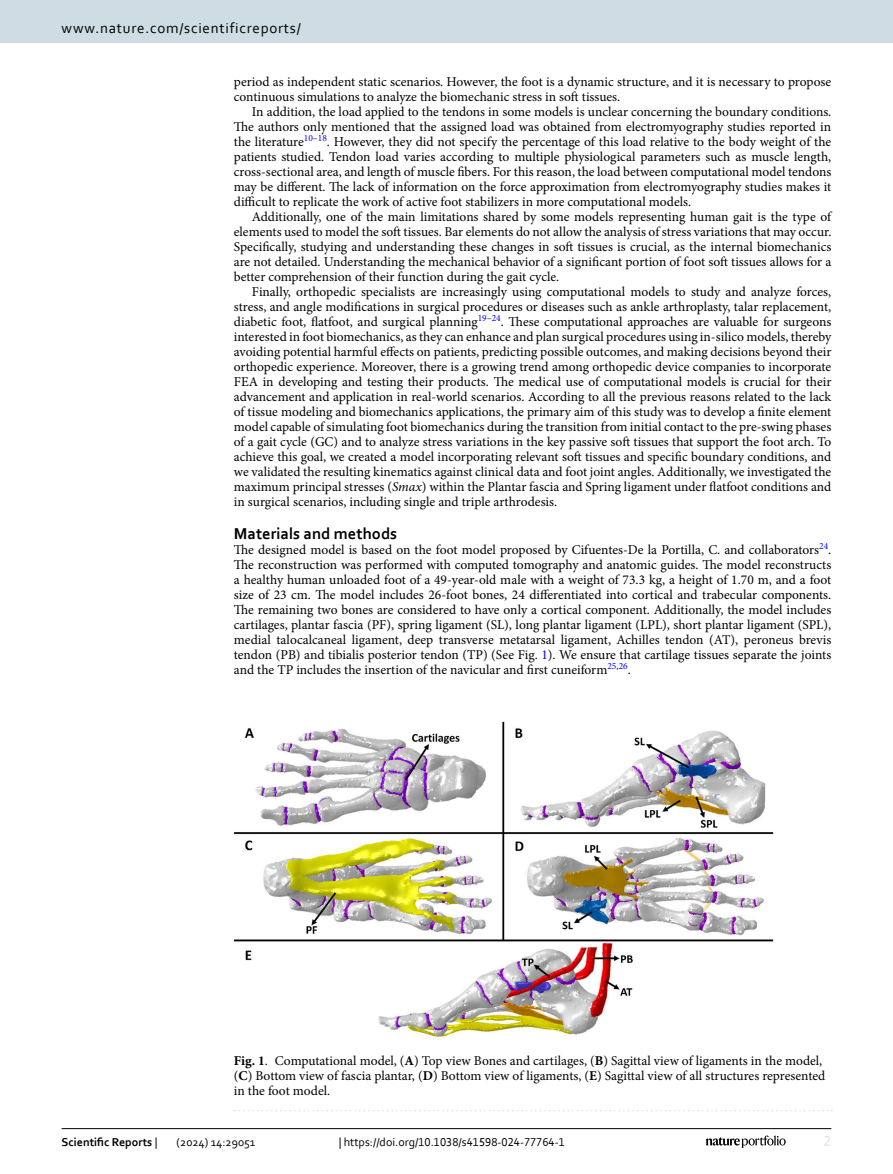
<style>
.page{position:relative;width:893px;height:1174px;background:#fff}
.page>*{position:absolute;margin:0;border:0;box-sizing:border-box;transform-origin:0 0}
.Head_1{font:700 16.5px "Corbel";color:#000}
.t1{font:15px "Corbel";letter-spacing:.05em;color:#000}
.t2{font:15px "Corbel";color:#d9e4eb}
.Body_Text_Indent{font:13.5px/15px "Minion Pro";color:#000;text-align:justify}
.Body_Text{font:13.5px/15px "Minion Pro";color:#000;text-align:justify}
.Figure_Caption{font:13.5px/15px "Minion Pro";color:#000}
.t3{font:12px "Corbel";color:#000}
.t4{font:700 12px "Corbel";color:#000}
.s1{font-style:italic}
.s2{color:#00f}
.s3{font-weight:700}
.s4{font-weight:400}
</style>
<div class="page">
<img style="left:234px;top:721px;width:539px;height:316px">
<svg style="left:235px;top:1110px;width:597px;height:1px"></svg>
<hr style="left:62px;top:1128px;width:769px;height:1px;background:#000">
<svg style="left:706px;top:1135px;width:80px;height:12px"></svg>
<div style="left:0;top:0;width:893px;height:43px;background:#cedde4"></div>
<p class="t1" style="left:62px;top:18px;width:241px">www.nature.com/scientificreports/</p>
<p class="Body_Text_Indent" style="left:234px;top:74px;width:599px">period as independent static scenarios. However, the foot is a dynamic structure, and it is necessary to propose continuous simulations to analyze the biomechanic stress in soft tissues.</p>
<p class="Body_Text_Indent" style="left:234px;top:104px;width:599px;text-indent:18px">In addition, the load applied to the tendons in some models is unclear concerning the boundary conditions.<br>The authors only mentioned that the assigned load was obtained from electromyography studies reported in the literature<sup>10</sup><sup>–</sup><sup>18</sup>. However, they did not specify the percentage of this load relative to the body weight of the patients studied. Tendon load varies according to multiple physiological parameters such as muscle length, cross-sectional area, and length of muscle fibers. For this reason, the load between computational model tendons may be different. The lack of information on the force approximation from electromyography studies makes it difficult to replicate the work of active foot stabilizers in more computational models.</p>
<p class="Body_Text_Indent" style="left:234px;top:209px;width:599px;text-indent:18px">Additionally, one of the main limitations shared by some models representing human gait is the type of elements used to model the soft tissues. Bar elements do not allow the analysis of stress variations that may occur.<br>Specifically, studying and understanding these changes in soft tissues is crucial, as the internal biomechanics are not detailed. Understanding the mechanical behavior of a significant portion of foot soft tissues allows for a better comprehension of their function during the gait cycle.</p>
<p class="Body_Text_Indent" style="left:234px;top:284px;width:599px;text-indent:18px">Finally, orthopedic specialists are increasingly using computational models to study and analyze forces, stress, and angle modifications in surgical procedures or diseases such as ankle arthroplasty, talar replacement, diabetic foot, flatfoot, and surgical planning<sup>19</sup><sup>–</sup><sup>24</sup>. These computational approaches are valuable for surgeons interested in foot biomechanics, as they can enhance and plan surgical procedures using in-silico models, thereby avoiding potential harmful effects on patients, predicting possible outcomes, and making decisions beyond their orthopedic experience. Moreover, there is a growing trend among orthopedic device companies to incorporate FEA in developing and testing their products. The medical use of computational models is crucial for their advancement and application in real-world scenarios. According to all the previous reasons related to the lack of tissue modeling and biomechanics applications, the primary aim of this study was to develop a finite element model capable of simulating foot biomechanics during the transition from initial contact to the pre-swing phases of a gait cycle (GC) and to analyze stress variations in the key passive soft tissues that support the foot arch. To achieve this goal, we created a model incorporating relevant soft tissues and specific boundary conditions, and we validated the resulting kinematics against clinical data and foot joint angles. Additionally, we investigated the maximum principal stresses (<span class="s1">Smax</span>) within the Plantar fascia and Spring ligament under flatfoot conditions and in surgical scenarios, including single and triple arthrodesis.</p>
<p class="Head_1" style="left:234px;top:523px;width:165px">Materials and methods</p>
<p class="Body_Text" style="left:234px;top:542px;width:599px">The designed model is based on the foot model proposed by Cifuentes-De la Portilla, C. and collaborators<sup>24</sup>.<br>The reconstruction was performed with computed tomography and anatomic guides. The model reconstructs a healthy human unloaded foot of a 49-year-old male with a weight of 73.3 kg, a height of 1.70 m, and a foot size of 23 cm. The model includes 26-foot bones, 24 differentiated into cortical and trabecular components.<br>The remaining two bones are considered to have only a cortical component. Additionally, the model includes cartilages, plantar fascia (PF), spring ligament (SL), long plantar ligament (LPL), short plantar ligament (SPL), medial talocalcaneal ligament, deep transverse metatarsal ligament, Achilles tendon (AT), peroneus brevis tendon (PB) and tibialis posterior tendon (TP) (See Fig. <span class="s2">1</span>). We ensure that cartilage tissues separate the joints and the TP includes the insertion of the navicular and first cuneiform<sup>25</sup><sup>,</sup><sup>26</sup>.</p>
<p class="Figure_Caption" style="left:234px;top:1053px;width:593px"><span class="s3">Fig. 1</span>. Computational model, (<span class="s3">A</span>) Top view Bones and cartilages, (<span class="s3">B</span>) Sagittal view of ligaments in the model, (<span class="s3">C</span>) Bottom view of fascia plantar, (<span class="s3">D</span>) Bottom view of ligaments, (<span class="s3">E</span>) Sagittal view of all structures represented in the foot model.</p>
<p class="t4" style="left:62px;top:1134px;width:97px">Scientific Reports <span class="s4">|</span></p>
<p class="t3" style="left:177px;top:1134px;width:80px">(2024) 14:29051</p>
<p class="t3" style="left:339px;top:1134px;width:228px">| https://doi.org/10.1038/s41598-024-77764-1</p>
<p class="t2" style="left:824px;top:1132px;width:9px">2</p>
</div>
